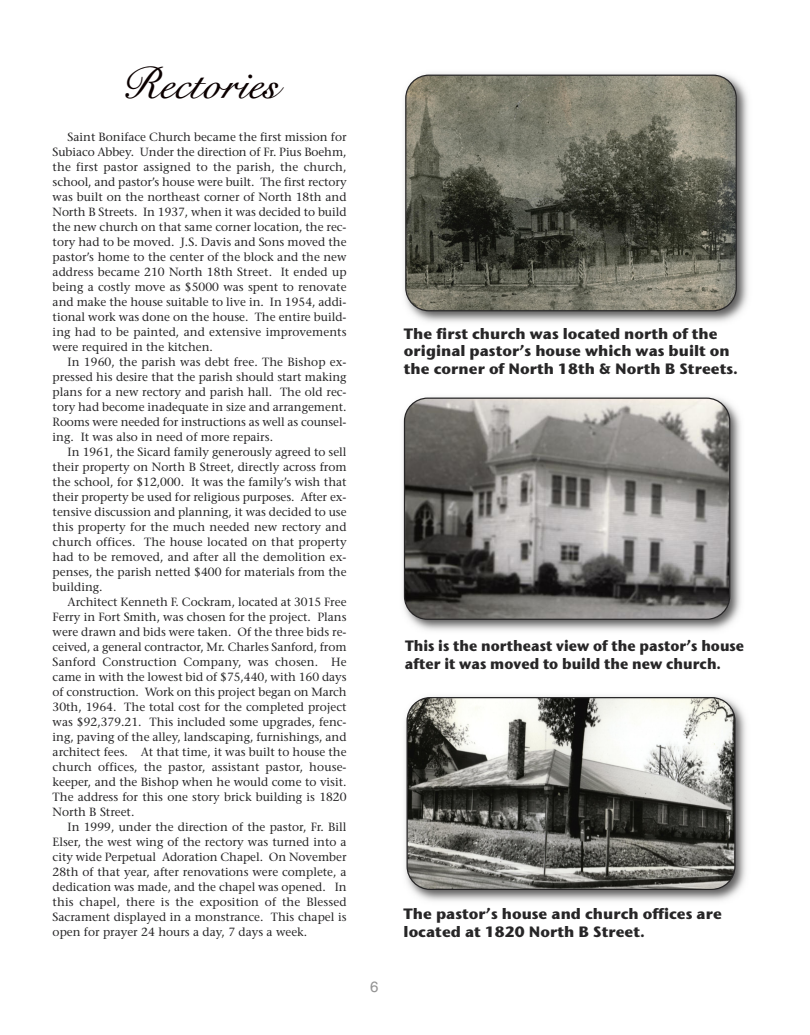
<style>
.page{position:relative;width:810px;height:1035px;background:#fff}
.page>*{position:absolute;margin:0;border:0;box-sizing:border-box;transform-origin:0 0}
.t1{font:italic 45px "Signet Roundhand";color:#0b0000}
.t2{font:700 15px/17.5px "Stone Sans ITC";color:#272627}
.t3{font:700 15px/17.5px "Stone Sans ITC";color:#272627;scale:.94 1}
.t4{font:15px "Helvetica";color:#939393}
.t5{font:11.88px/15px "Stone Serif";color:#272627;text-align:justify}
</style>
<div class="page">
<img style="left:403px;top:397px;width:338px;height:234px">
<svg style="left:404px;top:398px;width:326px;height:222px;background:#817f7c"></svg>
<img style="left:404px;top:73px;width:344px;height:249px">
<svg style="left:405px;top:75px;width:332px;height:236px;background:#666658"></svg>
<img style="left:405px;top:696px;width:341px;height:205px">
<svg style="left:407px;top:697px;width:329px;height:193px"></svg>
<h1 class="t1" style="left:118px;top:56px;width:154px">Rectories</h1>
<p class="t5" style="left:53px;top:130px;width:295px;text-indent:15px">Saint Boniface Church became the first mission for Subiaco Abbey. Under the direction of Fr. Pius Boehm, the first pastor assigned to the parish, the church, school, and pastor’s house were built. The first rectory was built on the northeast corner of North 18th and North B Streets. In 1937, when it was decided to build the new church on that same corner location, the rec&shy;tory had to be moved. J.S. Davis and Sons moved the pastor’s home to the center of the block and the new address became 210 North 18th Street. It ended up being a costly move as $5000 was spent to renovate and make the house suitable to live in. In 1954, addi&shy;tional work was done on the house. The entire build&shy;ing had to be painted, and extensive improvements were required in the kitchen.</p>
<p class="t5" style="left:53px;top:355px;width:295px;text-indent:15px">In 1960, the parish was debt free. The Bishop ex&shy;pressed his desire that the parish should start making plans for a new rectory and parish hall. The old rec&shy;tory had become inadequate in size and arrangement.<br>Rooms were needed for instructions as well as counsel&shy;ing. It was also in need of more repairs.</p>
<p class="t5" style="left:53px;top:445px;width:295px;text-indent:15px">In 1961, the Sicard family generously agreed to sell their property on North B Street, directly across from the school, for $12,000. It was the family’s wish that their property be used for religious purposes. After ex&shy;tensive discussion and planning, it was decided to use this property for the much needed new rectory and church offices. The house located on that property had to be removed, and after all the demolition ex&shy;penses, the parish netted $400 for materials from the building.</p>
<p class="t5" style="left:53px;top:595px;width:295px;text-indent:15px">Architect Kenneth F. Cockram, located at 3015 Free Ferry in Fort Smith, was chosen for the project. Plans were drawn and bids were taken. Of the three bids re&shy;ceived, a general contractor, Mr. Charles Sanford, from Sanford Construction Company, was chosen. He came in with the lowest bid of $75,440, with 160 days of construction. Work on this project began on March 30th, 1964. The total cost for the completed project was $92,379.21. This included some upgrades, fenc&shy;ing, paving of the alley, landscaping, furnishings, and architect fees. At that time, it was built to house the church offices, the pastor, assistant pastor, house&shy;keeper, and the Bishop when he would come to visit.<br>The address for this one story brick building is 1820<br>North B Street.</p>
<p class="t5" style="left:53px;top:820px;width:295px;text-indent:15px">In 1999, under the direction of the pastor, Fr. Bill Elser, the west wing of the rectory was turned into a city wide Perpetual Adoration Chapel. On November 28th of that year, after renovations were complete, a dedication was made, and the chapel was opened. In this chapel, there is the exposition of the Blessed Sacrament displayed in a monstrance. This chapel is open for prayer 24 hours a day, 7 days a week.</p>
<p class="t4" style="left:370px;top:981px;width:10px">6</p>
<p class="t2" style="left:404px;top:324px;width:336px">The first church was located north of the original pastor’s house which was built on the corner of North 18th &amp; North B Streets.</p>
<p class="t3" style="left:405px;top:637px;width:362px">This is the northeast view of the pastor’s house after it was moved to build the new church.</p>
<p class="t2" style="left:404px;top:904px;width:320px">The pastor’s house and church offices are located at 1820 North B Street.</p>
</div>
